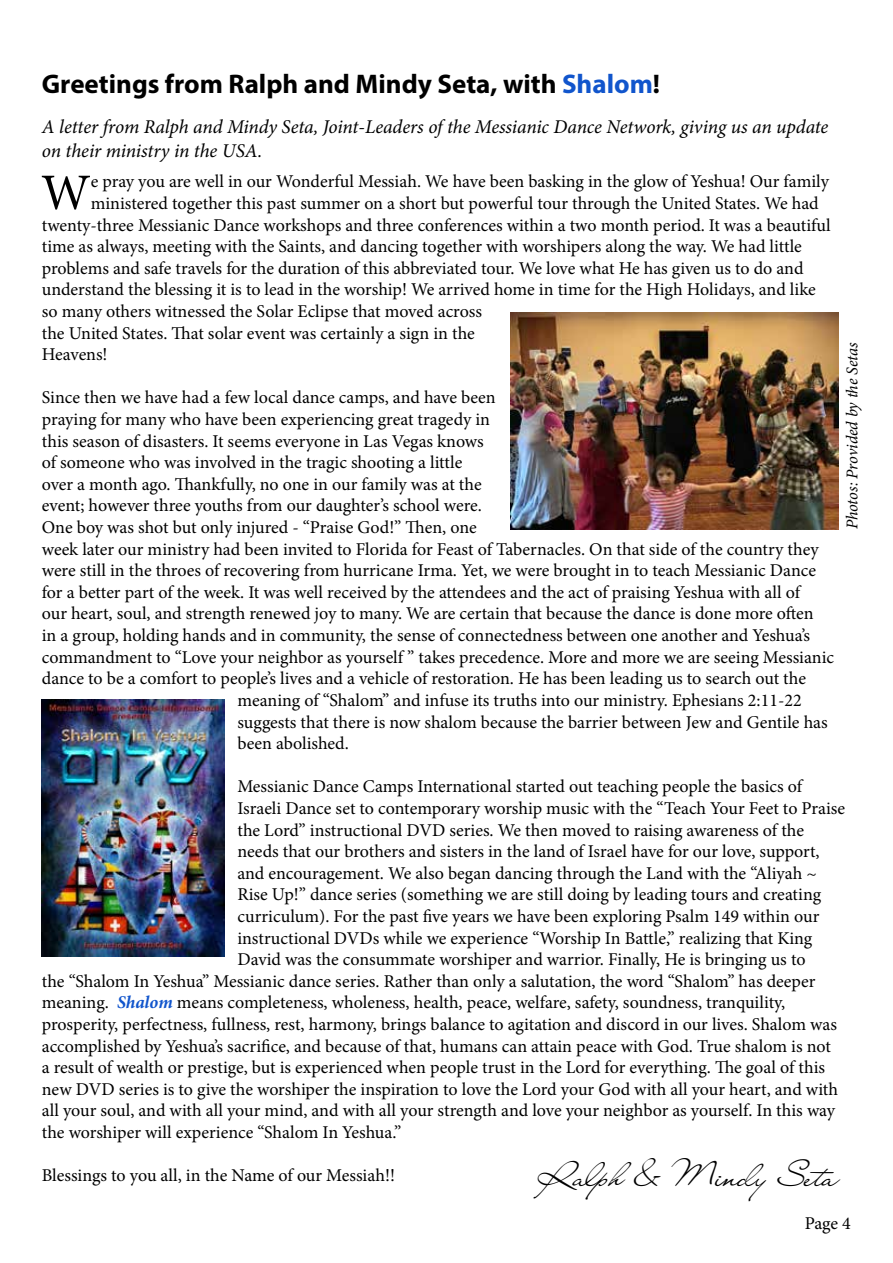
<style>
.page{position:relative;width:893px;height:1263px;background:#fff}
.page>*{position:absolute;margin:0;border:0;box-sizing:border-box;transform-origin:0 0}
.t1{font:51.3px "Minion Pro";color:#000}
.t2{font:36px "Lainie Day SH";color:#000}
.t3{font:700 27px "Myriad Pro";color:#000}
.t4{font:italic 19.5px/23.4px "Minion Pro";letter-spacing:-.01em;color:#000}
.t5{font:18px "Minion Pro";letter-spacing:-.005em;color:#000}
.t6{font:italic 16.5px "Minion Pro";letter-spacing:-.005em;color:#000}
.s1{color:#15c}
.s2{font-weight:700;font-style:italic;color:#15c}
</style>
<div class="page">
<img style="left:511px;top:313px;width:328px;height:216px">
<img style="left:42px;top:699px;width:183px;height:258px">
<h3 class="t3" style="left:42px;top:66px;width:620px">Greetings from Ralph and Mindy Seta, with <span class="s1">Shalom</span>!</h3>
<p class="t4" style="left:42px;top:115px;width:788px">A letter from Ralph and Mindy Seta, Joint-Leaders of the Messianic Dance Network, giving us an update on their ministry in the USA.</p>
<h1 class="t1" style="left:41px;top:158px;width:51px">W</h1>
<p class="t5" style="left:91px;top:170px;width:740px">e pray you are well in our Wonderful Messiah. We have been basking in the glow of Yeshua! Our family</p>
<p class="t5" style="left:91px;top:191px;width:729px">ministered together this past summer on a short but powerful tour through the United States. We had</p>
<p class="t5" style="left:42px;top:213px;width:790px">twenty-three Messianic Dance workshops and three conferences within a two month period. It was a beautiful</p>
<p class="t5" style="left:42px;top:234px;width:762px">time as always, meeting with the Saints, and dancing together with worshipers along the way. We had little</p>
<p class="t5" style="left:42px;top:256px;width:763px">problems and safe travels for the duration of this abbreviated tour. We love what He has given us to do and</p>
<p class="t5" style="left:42px;top:278px;width:775px">understand the blessing it is to lead in the worship! We arrived home in time for the High Holidays, and like</p>
<p class="t5" style="left:42px;top:299px;width:442px">so many others witnessed the Solar Eclipse that moved across</p>
<p class="t5" style="left:42px;top:321px;width:435px">the United States. That solar event was certainly a sign in the</p>
<p class="t5" style="left:42px;top:342px;width:67px">Heavens!</p>
<p class="t5" style="left:42px;top:386px;width:455px">Since then we have had a few local dance camps, and have been</p>
<p class="t5" style="left:42px;top:407px;width:450px">praying for many who have been experiencing great tragedy in</p>
<p class="t5" style="left:42px;top:429px;width:444px">this season of disasters. It seems everyone in Las Vegas knows</p>
<p class="t5" style="left:42px;top:450px;width:422px">of someone who was involved in the tragic shooting a little</p>
<p class="t5" style="left:42px;top:472px;width:441px">over a month ago. Thankfully, no one in our family was at the</p>
<p class="t5" style="left:42px;top:494px;width:441px">event; however three youths from our daughter’s school were.</p>
<p class="t5" style="left:42px;top:515px;width:436px">One boy was shot but only injured - “Praise God!” Then, one</p>
<p class="t5" style="left:42px;top:537px;width:778px">week later our ministry had been invited to Florida for Feast of Tabernacles. On that side of the country they</p>
<p class="t5" style="left:42px;top:558px;width:776px">were still in the throes of recovering from hurricane Irma. Yet, we were brought in to teach Messianic Dance</p>
<p class="t5" style="left:42px;top:580px;width:760px">for a better part of the week. It was well received by the attendees and the act of praising Yeshua with all of</p>
<p class="t5" style="left:42px;top:602px;width:773px">our heart, soul, and strength renewed joy to many. We are certain that because the dance is done more often</p>
<p class="t5" style="left:42px;top:623px;width:770px">in a group, holding hands and in community, the sense of connectedness between one another and Yeshua’s</p>
<p class="t5" style="left:42px;top:645px;width:794px">commandment to “Love your neighbor as yourself ” takes precedence. More and more we are seeing Messianic</p>
<p class="t5" style="left:42px;top:666px;width:766px">dance to be a comfort to people’s lives and a vehicle of restoration. He has been leading us to search out the</p>
<p class="t5" style="left:237px;top:688px;width:566px">meaning of “Shalom” and infuse its truths into our ministry. Ephesians 2:11-22</p>
<p class="t5" style="left:237px;top:710px;width:592px">suggests that there is now shalom because the barrier between Jew and Gentile has</p>
<p class="t5" style="left:237px;top:731px;width:113px">been abolished.</p>
<p class="t5" style="left:237px;top:774px;width:566px">Messianic Dance Camps International started out teaching people the basics of</p>
<p class="t5" style="left:237px;top:796px;width:609px">Israeli Dance set to contemporary worship music with the “Teach Your Feet to Praise</p>
<p class="t5" style="left:237px;top:818px;width:568px">the Lord” instructional DVD series. We then moved to raising awareness of the</p>
<p class="t5" style="left:237px;top:839px;width:584px">needs that our brothers and sisters in the land of Israel have for our love, support,</p>
<p class="t5" style="left:237px;top:861px;width:581px">and encouragement. We also began dancing through the Land with the “Aliyah ~</p>
<p class="t5" style="left:237px;top:882px;width:585px">Rise Up!” dance series (something we are still doing by leading tours and creating</p>
<p class="t5" style="left:237px;top:904px;width:583px">curriculum). For the past five years we have been exploring Psalm 149 within our</p>
<p class="t5" style="left:237px;top:926px;width:576px">instructional DVDs while we experience “Worship In Battle,” realizing that King</p>
<p class="t5" style="left:237px;top:947px;width:570px">David was the consummate worshiper and warrior. Finally, He is bringing us to</p>
<p class="t5" style="left:42px;top:969px;width:775px">the “Shalom In Yeshua” Messianic dance series. Rather than only a salutation, the word “Shalom” has deeper</p>
<p class="t5" style="left:42px;top:990px;width:745px">meaning. <span class="s2">Shalom</span> means completeness, wholeness, health, peace, welfare, safety, soundness, tranquility,</p>
<p class="t5" style="left:42px;top:1012px;width:797px">prosperity, perfectness, fullness, rest, harmony, brings balance to agitation and discord in our lives. Shalom was</p>
<p class="t5" style="left:42px;top:1034px;width:791px">accomplished by Yeshua’s sacrifice, and because of that, humans can attain peace with God. True shalom is not</p>
<p class="t5" style="left:42px;top:1055px;width:785px">a result of wealth or prestige, but is experienced when people trust in the Lord for everything. The goal of this</p>
<p class="t5" style="left:42px;top:1077px;width:798px">new DVD series is to give the worshiper the inspiration to love the Lord your God with all your heart, and with</p>
<p class="t5" style="left:42px;top:1098px;width:795px">all your soul, and with all your mind, and with all your strength and love your neighbor as yourself. In this way</p>
<p class="t5" style="left:42px;top:1120px;width:361px">the worshiper will experience “Shalom In Yeshua.”</p>
<p class="t5" style="left:42px;top:1163px;width:355px">Blessings to you all, in the Name of our Messiah!!</p>
<p class="t6" style="left:841px;top:529px;width:189px;rotate:-90deg">Photos: Provided by the Setas</p>
<h2 class="t2" style="left:537px;top:1152px;width:303px">Ralph &amp; Mindy Seta</h2>
<p class="t5" style="left:805px;top:1211px;width:48px">Page 4</p>
</div>
